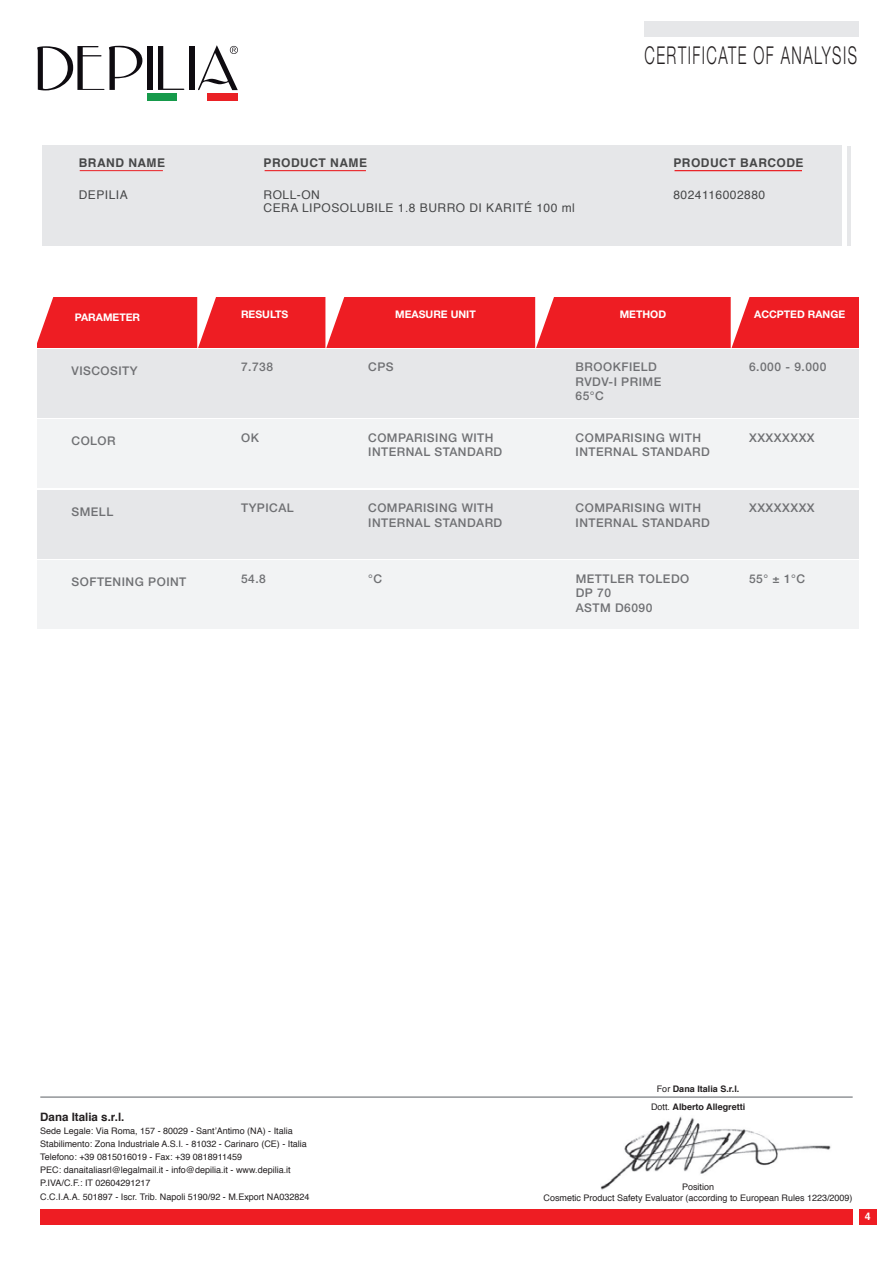
<style>
.page{position:relative;width:893px;height:1263px;background:#fff}
.page>*{position:absolute;margin:0;border:0;box-sizing:border-box;transform-origin:0 0}
.t1{font:300 24.6px "Helvetica Neue LT Std";letter-spacing:.095em;color:#231f20;scale:.6 1}
.t2{font:500 12px/14.4px "Helvetica Neue LT Std";letter-spacing:.04em;color:#6f7073}
.t3{font:12px/13px "Helvetica";letter-spacing:.04em;color:#464748}
.t4{font:700 12px "Helvetica";letter-spacing:.04em;color:#464748}
.t5{font:700 11.55px "Helvetica";color:#231f20}
.t6{font:700 10.5px "Helvetica Neue LT Std";color:#fff}
.t7{font:700 10.5px "Helvetica";color:#fff}
.t8{font:9px/13px "Helvetica";color:#231f20}
.t9{font:700 9px/18.5px "Helvetica";color:#231f20;text-align:center}
.s1{font-weight:400}
</style>
<div class="page">
<svg style="left:37px;top:46px;width:105px;height:44px"></svg>
<div style="left:147px;top:46px;width:5px;height:44px;background:#0e0b10"></div>
<svg style="left:158px;top:46px;width:26px;height:44px"></svg>
<div style="left:189px;top:46px;width:5px;height:44px;background:#0e0b10"></div>
<svg style="left:198px;top:45px;width:40px;height:45px"></svg>
<div style="left:147px;top:94px;width:31px;height:7px;background:#169a4b"></div>
<div style="left:208px;top:94px;width:30px;height:7px;background:#ea2125"></div>
<img style="left:600px;top:1116px;width:231px;height:74px">
<div style="left:40px;top:1209px;width:813px;height:16px;background:#ee1d23"></div>
<hr style="left:40px;top:1096px;width:813px;height:2px;background:#939598">
<div style="left:644px;top:21px;width:215px;height:16px;background:#e6e7e9"></div>
<div style="left:859px;top:1209px;width:18px;height:16px;background:#ee1d23"></div>
<div style="left:37px;top:297px;width:822px;height:51px;background:#ee1d23"></div>
<div style="left:37px;top:349px;width:822px;height:69px;background:#e6e7e9"></div>
<div style="left:37px;top:419px;width:822px;height:69px;background:#f2f3f4"></div>
<svg style="left:197px;top:297px;width:19px;height:51px"></svg>
<svg style="left:731px;top:297px;width:19px;height:51px"></svg>
<svg style="left:37px;top:297px;width:17px;height:46px"></svg>
<svg style="left:535px;top:297px;width:19px;height:51px"></svg>
<svg style="left:325px;top:297px;width:20px;height:51px"></svg>
<div style="left:37px;top:490px;width:822px;height:69px;background:#e6e7e9"></div>
<div style="left:37px;top:560px;width:822px;height:69px;background:#f2f3f4"></div>
<div style="left:43px;top:146px;width:799px;height:100px;background:#e6e7e9"></div>
<hr style="left:847px;top:146px;width:4px;height:99px;background:#e6e7e9">
<hr style="left:675px;top:170px;width:127px;height:1px;background:#ea2125">
<hr style="left:265px;top:170px;width:101px;height:1px;background:#ea2125">
<hr style="left:80px;top:170px;width:83px;height:1px;background:#ea2125">
<h2 class="t4" style="left:79px;top:153px;width:88px">BRAND NAME</h2>
<h2 class="t3" style="left:79px;top:188px;width:50px">DEPILIA</h2>
<h2 class="t4" style="left:264px;top:153px;width:105px">PRODUCT NAME</h2>
<h2 class="t3" style="left:264px;top:188px;width:313px">ROLL-ON<br>CERA LIPOSOLUBILE 1.8 BURRO DI KARITÉ 100 ml</h2>
<h1 class="t1" style="left:645px;top:40px;width:356px">CERTIFICATE OF ANALYSIS</h1>
<h2 class="t4" style="left:673px;top:153px;width:132px">PRODUCT BARCODE</h2>
<h2 class="t3" style="left:673px;top:188px;width:93px">8024116002880</h2>
<p class="t6" style="left:75px;top:311px;width:67px">PARAMETER</p>
<p class="t6" style="left:241px;top:308px;width:49px">RESULTS</p>
<p class="t6" style="left:395px;top:308px;width:82px">MEASURE UNIT</p>
<p class="t6" style="left:620px;top:308px;width:48px">METHOD</p>
<p class="t6" style="left:754px;top:308px;width:93px">ACCPTED RANGE</p>
<h2 class="t2" style="left:72px;top:363px;width:68px">VISCOSITY</h2>
<h2 class="t2" style="left:241px;top:360px;width:33px">7.738</h2>
<h2 class="t2" style="left:368px;top:360px;width:27px">CPS</h2>
<h2 class="t2" style="left:749px;top:360px;width:79px">6.000 - 9.000</h2>
<h2 class="t2" style="left:576px;top:360px;width:87px">BROOKFIELD<br>RVDV-I PRIME<br>65°C</h2>
<h2 class="t2" style="left:72px;top:434px;width:46px">COLOR</h2>
<h2 class="t2" style="left:241px;top:430px;width:19px">OK</h2>
<h2 class="t2" style="left:368px;top:430px;width:136px">COMPARISING WITH<br>INTERNAL STANDARD</h2>
<h2 class="t2" style="left:749px;top:430px;width:67px">XXXXXXXX</h2>
<h2 class="t2" style="left:576px;top:430px;width:136px">COMPARISING WITH<br>INTERNAL STANDARD</h2>
<h2 class="t2" style="left:72px;top:504px;width:43px">SMELL</h2>
<h2 class="t2" style="left:241px;top:501px;width:54px">TYPICAL</h2>
<h2 class="t2" style="left:368px;top:501px;width:136px">COMPARISING WITH<br>INTERNAL STANDARD</h2>
<h2 class="t2" style="left:749px;top:501px;width:67px">XXXXXXXX</h2>
<h2 class="t2" style="left:576px;top:501px;width:136px">COMPARISING WITH<br>INTERNAL STANDARD</h2>
<h2 class="t2" style="left:72px;top:575px;width:116px">SOFTENING POINT</h2>
<h2 class="t2" style="left:241px;top:571px;width:26px">54.8</h2>
<h2 class="t2" style="left:368px;top:571px;width:15px">°C</h2>
<h2 class="t2" style="left:749px;top:571px;width:58px">55° ± 1°C</h2>
<h2 class="t2" style="left:576px;top:571px;width:115px">METTLER TOLEDO<br>DP 70<br>ASTM D6090</h2>
<p class="t5" style="left:40px;top:1108px;width:86px">Dana Italia s.r.l.</p>
<p class="t8" style="left:40px;top:1125px;width:271px">Sede Legale: Via Roma, 157 - 80029 - Sant’Antimo (NA) - Italia Stabilimento: Zona Industriale A.S.I. - 81032 - Carinaro (CE) - Italia Telefono: +39 0815016019 - Fax: +39 0818911459<br>PEC: danaitaliasrl@legalmail.it - info@depilia.it - www.depilia.it P.IVA/C.F.: IT 02604291217<br>C.C.I.A.A. 501897 - Iscr. Trib. Napoli 5190/92 - M.Export NA032824</p>
<p class="t9" style="left:651px;top:1079px;width:96px"><span class="s1">For</span> Dana Italia S.r.l.<br><span class="s1">Dott.</span> Alberto Allegretti</p>
<p class="t8" style="left:543px;top:1182px;width:311px;line-height:10.5px;text-align:center">Position<br>Cosmetic Product Safety Evaluator (according to European Rules 1223/2009)</p>
<p class="t7" style="left:865px;top:1208px;width:7px">4</p>
</div>
